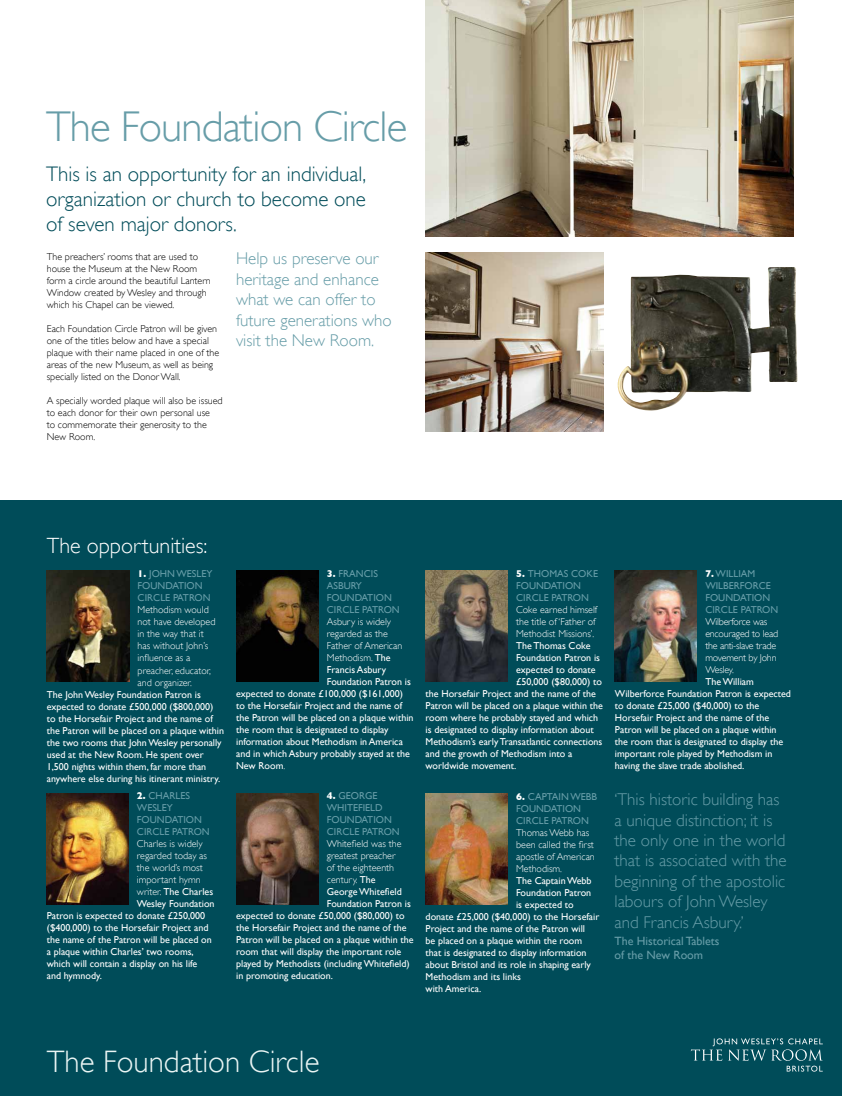
<style>
.page{position:relative;width:842px;height:1096px;background:#fff}
.page>*{position:absolute;margin:0;border:0;box-sizing:border-box;transform-origin:0 0}
.t1{font:300 43px "Gill Sans";letter-spacing:-.02em;color:#679da8}
.t2{font:300 31px "Gill Sans";color:#eaf5f4}
.t3{font:300 22px "Gill Sans";color:#fff}
.t4{font:300 21px/25.2px "Gill Sans";color:#004c59;text-align:justify}
.t5{font:300 17px/20.4px "Gill Sans";color:#679da8}
.t6{font:12px/14.4px "Gill Sans";color:#679da8}
.t7{font:10px/12px "Gill Sans";color:#fff}
.t8{font:300 10px/12px "Gill Sans";color:#000}
.t9{font:300 10px/12px "Gill Sans";color:#fff}
.t10{font:10px/12px "Gill Sans";color:#679da8}
.t11{font:300 10px/12px "Gill Sans";letter-spacing:-.02em;color:#fff}
.s1{font-weight:700;color:#fff}
.s2{font-weight:300}
.s3{font-weight:400}
</style>
<div class="page">
<div style="left:0;top:501px;width:842px;height:594px;background:#004c59"></div>
<img style="left:617px;top:267px;width:181px;height:144px">
<svg style="left:691px;top:1038px;width:132px;height:33px"></svg>
<img style="left:425px;top:0;width:368px;height:237px">
<img style="left:425px;top:252px;width:179px;height:179px">
<img style="left:47px;top:570px;width:82px;height:111px">
<img style="left:46px;top:793px;width:82px;height:111px">
<img style="left:236px;top:570px;width:82px;height:111px">
<img style="left:236px;top:793px;width:82px;height:111px">
<img style="left:425px;top:570px;width:83px;height:111px">
<img style="left:425px;top:793px;width:83px;height:111px">
<img style="left:614px;top:570px;width:83px;height:111px">
<h1 class="t1" style="left:46px;top:102px;width:363px">The Foundation Circle</h1>
<h3 class="t4" style="left:46px;top:161px;width:322px">This is an opportunity for an individual, organization or church to become one of seven major donors.</h3>
<h3 class="t5" style="left:236px;top:248px;width:157px">Help us preserve our heritage and enhance what we can offer to future generations who visit the New Room.</h3>
<p class="t8" style="left:47px;top:251px;width:166px">The preachers’ rooms that are used to house the Museum at the New Room form a circle around the beautiful Lantern Window created by Wesley and through which his Chapel can be viewed.</p>
<p class="t8" style="left:47px;top:323px;width:174px">Each Foundation Circle Patron will be given one of the titles below and have a special plaque with their name placed in one of the areas of the new Museum, as well as being specially listed on the Donor Wall.</p>
<p class="t8" style="left:47px;top:395px;width:177px">A specially worded plaque will also be issued to each donor for their own personal use<br>to commemorate their generosity to the New Room.</p>
<h3 class="t3" style="left:47px;top:533px;width:162px">The opportunities:</h3>
<p class="t10" style="left:138px;top:568px;width:76px"><span class="s1">1.</span> JOHN WESLEY<br>FOUNDATION<br>CIRCLE PATRON</p>
<p class="t9" style="left:138px;top:604px;width:79px">Methodism would not have developed in the way that it has without John’s influence as a preacher, educator, and organizer.</p>
<p class="t7" style="left:47px;top:688px;width:179px">The John Wesley Foundation Patron is expected to donate £500,000 ($800,000) to the Horsefair Project and the name of the Patron will be placed on a plaque within the two rooms that John Wesley personally used at the New Room. He spent over 1,500 nights within them, far more than anywhere else during his itinerant ministry.</p>
<p class="t10" style="left:137px;top:789px;width:74px"><span class="s1">2.</span> CHARLES<br>WESLEY<br>FOUNDATION<br>CIRCLE PATRON</p>
<p class="t9" style="left:137px;top:837px;width:67px">Charles is widely</p>
<p class="t9" style="left:137px;top:849px;width:72px">regarded today as</p>
<p class="t9" style="left:137px;top:861px;width:67px">the world’s most</p>
<p class="t9" style="left:137px;top:873px;width:65px">important hymn</p>
<p class="t7" style="left:137px;top:885px;width:78px"><span class="s2">writer.</span> The Charles</p>
<p class="t7" style="left:137px;top:897px;width:79px">Wesley Foundation</p>
<p class="t7" style="left:47px;top:909px;width:160px">Patron is expected to donate £250,000</p>
<p class="t7" style="left:47px;top:921px;width:163px">($400,000) to the Horsefair Project and</p>
<p class="t7" style="left:47px;top:933px;width:166px">the name of the Patron will be placed on</p>
<p class="t7" style="left:47px;top:945px;width:148px">a plaque within Charles’ two rooms,</p>
<p class="t7" style="left:47px;top:957px;width:152px">which will contain a display on his life</p>
<p class="t7" style="left:47px;top:969px;width:57px">and hymnody.</p>
<p class="t10" style="left:327px;top:567px;width:74px"><span class="s1">3.</span> FRANCIS<br>ASBURY<br>FOUNDATION<br>CIRCLE PATRON</p>
<p class="t9" style="left:327px;top:615px;width:66px">Asbury is widely</p>
<p class="t9" style="left:327px;top:627px;width:63px">regarded as the</p>
<p class="t9" style="left:327px;top:639px;width:77px">Father of American</p>
<p class="t9" style="left:327px;top:651px;width:65px">Methodism. <span class="s3">The</span></p>
<p class="t7" style="left:327px;top:663px;width:61px">Francis Asbury</p>
<p class="t7" style="left:327px;top:675px;width:85px">Foundation Patron is</p>
<p class="t7" style="left:236px;top:687px;width:168px">expected to donate £100,000 ($161,000)</p>
<p class="t7" style="left:236px;top:699px;width:168px">to the Horsefair Project and the name of</p>
<p class="t7" style="left:236px;top:711px;width:179px">the Patron will be placed on a plaque within</p>
<p class="t7" style="left:236px;top:723px;width:154px">the room that is designated to display</p>
<p class="t7" style="left:236px;top:735px;width:168px">information about Methodism in America</p>
<p class="t7" style="left:236px;top:747px;width:175px">and in which Asbury probably stayed at the</p>
<p class="t7" style="left:236px;top:759px;width:50px">New Room<span class="s2">.</span></p>
<p class="t10" style="left:327px;top:789px;width:74px"><span class="s1">4.</span> GEORGE<br>WHITEFIELD<br>FOUNDATION<br>CIRCLE PATRON</p>
<p class="t9" style="left:327px;top:837px;width:76px">Whitefield was the</p>
<p class="t9" style="left:327px;top:849px;width:70px">greatest preacher</p>
<p class="t9" style="left:327px;top:861px;width:69px">of the eighteenth</p>
<p class="t9" style="left:327px;top:873px;width:50px">century. <span class="s3">The</span></p>
<p class="t7" style="left:327px;top:885px;width:77px">George Whitefield</p>
<p class="t7" style="left:327px;top:897px;width:85px">Foundation Patron is</p>
<p class="t7" style="left:236px;top:909px;width:170px">expected to donate £50,000 ($80,000) to</p>
<p class="t7" style="left:236px;top:921px;width:172px">the Horsefair Project and the name of the</p>
<p class="t7" style="left:236px;top:933px;width:179px">Patron will be placed on a plaque within the</p>
<p class="t7" style="left:236px;top:945px;width:167px">room that will display the important role</p>
<p class="t7" style="left:236px;top:957px;width:175px">played by Methodists (including Whitefield)</p>
<p class="t7" style="left:236px;top:969px;width:98px">in promoting education.</p>
<p class="t10" style="left:516px;top:567px;width:83px"><span class="s1">5.</span> THOMAS COKE<br>FOUNDATION<br>CIRCLE PATRON</p>
<p class="t9" style="left:516px;top:603px;width:83px">Coke earned himself the title of ‘Father of<br>Methodist Missions’.</p>
<p class="t7" style="left:516px;top:639px;width:76px">The Thomas Coke</p>
<p class="t7" style="left:516px;top:651px;width:85px">Foundation Patron is</p>
<p class="t7" style="left:516px;top:663px;width:81px">expected to donate</p>
<p class="t7" style="left:516px;top:675px;width:87px">£50,000 ($80,000) to</p>
<p class="t7" style="left:426px;top:687px;width:172px">the Horsefair Project and the name of the</p>
<p class="t7" style="left:426px;top:699px;width:179px">Patron will be placed on a plaque within the</p>
<p class="t7" style="left:426px;top:711px;width:174px">room where he probably stayed and which</p>
<p class="t7" style="left:426px;top:723px;width:170px">is designated to display information about</p>
<p class="t7" style="left:426px;top:735px;width:178px">Methodism’s early Transatlantic connections</p>
<p class="t7" style="left:426px;top:747px;width:148px">and the growth of Methodism into a</p>
<p class="t7" style="left:426px;top:759px;width:92px">worldwide movement.</p>
<p class="t10" style="left:516px;top:790px;width:83px"><span class="s1">6.</span> CAPTAIN WEBB<br>FOUNDATION<br>CIRCLE PATRON</p>
<p class="t9" style="left:516px;top:826px;width:80px">Thomas Webb has been called the first apostle of American<br>Methodism.</p>
<p class="t7" style="left:516px;top:874px;width:77px">The Captain Webb</p>
<p class="t7" style="left:516px;top:886px;width:77px">Foundation Patron</p>
<p class="t7" style="left:516px;top:898px;width:59px">is expected to</p>
<p class="t7" style="left:426px;top:910px;width:175px">donate £25,000 ($40,000) to the Horsefair</p>
<p class="t7" style="left:426px;top:922px;width:161px">Project and the name of the Patron will</p>
<p class="t7" style="left:426px;top:934px;width:158px">be placed on a plaque within the room</p>
<p class="t7" style="left:426px;top:946px;width:163px">that is designated to display information</p>
<p class="t7" style="left:426px;top:958px;width:167px">about Bristol and its role in shaping early</p>
<p class="t7" style="left:426px;top:970px;width:97px">Methodism and its links</p>
<p class="t7" style="left:426px;top:982px;width:57px">with America.</p>
<p class="t10" style="left:705px;top:567px;width:74px"><span class="s1">7.</span>WILLIAM<br>WILBERFORCE<br>FOUNDATION<br>CIRCLE PATRON</p>
<p class="t11" style="left:705px;top:615px;width:74px">Wilberforce was encouraged to lead the anti-slave trade movement by John<br>Wesley.</p>
<p class="t7" style="left:615px;top:675px;width:178px;text-indent:90px">The William Wilberforce Foundation Patron is expected to donate £25,000 ($40,000) to the Horsefair Project and the name of the Patron will be placed on a plaque within the room that is designated to display the important role played by Methodism in having the slave trade abolished.</p>
<h3 class="t5" style="left:614px;top:789px;width:174px">‘This historic building has a unique distinction; it is the only one in the world that is associated with the beginning of the apostolic labours of John Wesley and Francis Asbury.’</h3>
<p class="t6" style="left:614px;top:933px;width:107px">The Historical Tablets of the New Room</p>
<h2 class="t2" style="left:47px;top:1043px;width:274px">The Foundation Circle</h2>
</div>
